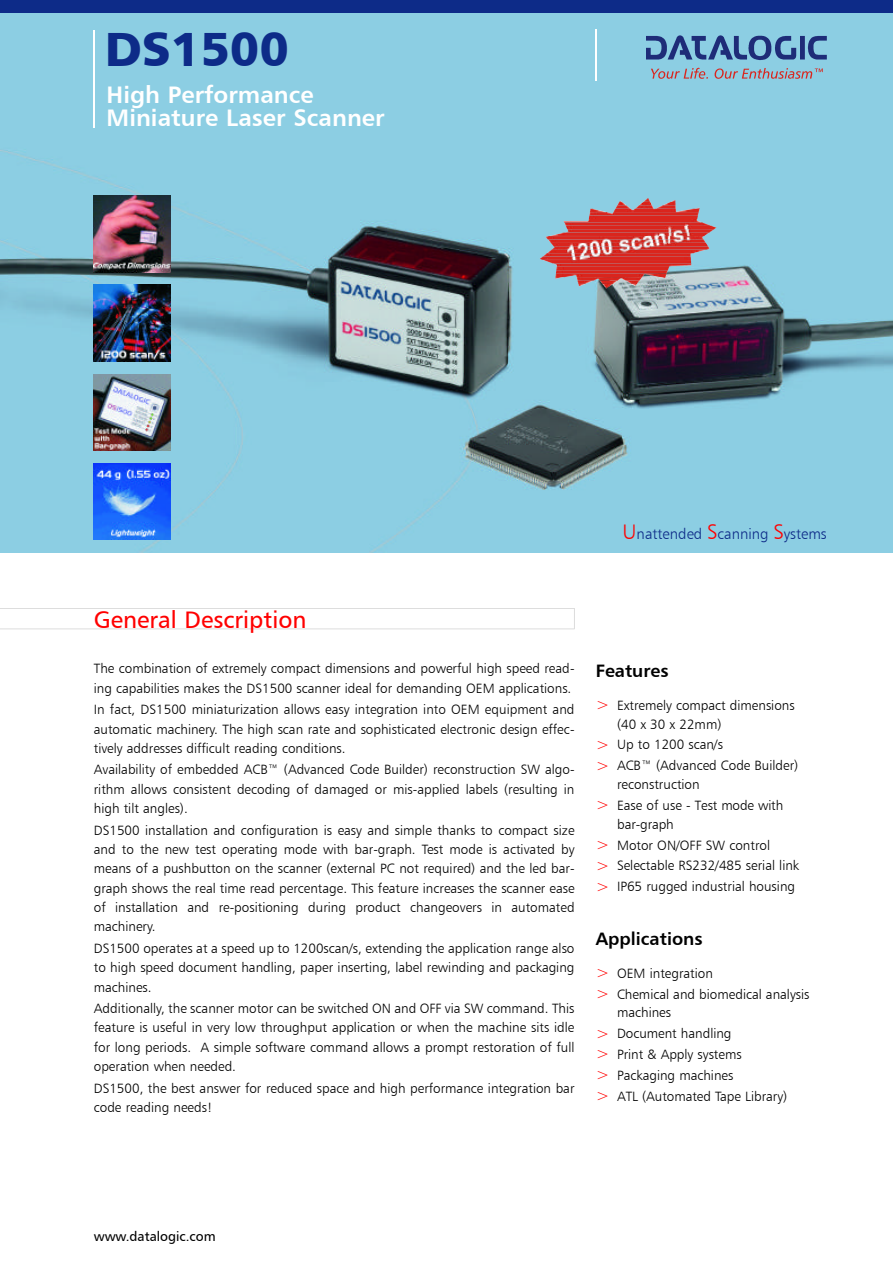
<style>
.page{position:relative;width:893px;height:1263px;background:#fff}
.page>*{position:absolute;margin:0;border:0;box-sizing:border-box;transform-origin:0 0}
.t1{font:48px "Humnst 777 Blk BT";color:#0d2b88}
.t2{font:700 24px/22.5px "Humnst 777 BT";color:#fff}
.t3{font:24px "Humnst 777 BT";color:#f00}
.t4{font:700 18px "Humnst 777 BT";color:#000}
.t5{font:15px "Humnst 777 Lt BT";color:#0d2b88}
.t6{font:13.5px/19.4px "Humnst 777 Lt BT";color:#000}
.t7{font:13.5px "Humnst 777 BT";color:#000}
.s1{font-size:21px;color:#f00}
.s2{font-family:"Humnst 777 BT";font-weight:700;font-size:18px}
.s3{font-size:16.5px;color:#f00}
</style>
<div class="page">
<img style="left:0;top:13px;width:892px;height:540px">
<div style="left:0;top:0;width:892px;height:13px;background:#0d2b88"></div>
<svg style="left:0;top:608px;width:574px;height:21px"></svg>
<img style="left:94px;top:196px;width:76px;height:76px">
<img style="left:94px;top:285px;width:76px;height:76px">
<img style="left:94px;top:374px;width:76px;height:76px">
<img style="left:94px;top:463px;width:76px;height:77px">
<hr style="left:595px;top:30px;width:1px;height:51px;background:#fff">
<hr style="left:93px;top:30px;width:1px;height:98px;background:#fff">
<svg style="left:647px;top:35px;width:179px;height:25px"></svg>
<svg style="left:651px;top:68px;width:57px;height:11px"></svg>
<svg style="left:714px;top:68px;width:108px;height:11px"></svg>
<img style="left:578px;top:284px;width:59px;height:3px">
<img style="left:577px;top:281px;width:62px;height:3px">
<img style="left:555px;top:274px;width:111px;height:7px">
<img style="left:556px;top:267px;width:113px;height:7px">
<img style="left:552px;top:263px;width:139px;height:4px">
<img style="left:543px;top:260px;width:148px;height:3px">
<img style="left:539px;top:257px;width:152px;height:3px">
<img style="left:542px;top:253px;width:150px;height:4px">
<img style="left:547px;top:250px;width:158px;height:3px">
<img style="left:551px;top:243px;width:158px;height:7px">
<img style="left:548px;top:240px;width:157px;height:3px">
<img style="left:545px;top:236px;width:158px;height:4px">
<img style="left:549px;top:233px;width:160px;height:3px">
<img style="left:564px;top:229px;width:150px;height:4px">
<img style="left:565px;top:226px;width:151px;height:3px">
<img style="left:564px;top:222px;width:147px;height:4px">
<img style="left:563px;top:219px;width:138px;height:3px">
<img style="left:589px;top:205px;width:110px;height:14px">
<img style="left:617px;top:202px;width:58px;height:3px">
<img style="left:619px;top:198px;width:56px;height:4px">
<h1 class="t1" style="left:105px;top:19px;width:185px">DS1500</h1>
<h2 class="t2" style="left:107px;top:83px;width:279px">High Performance<br>Miniature Laser Scanner</h2>
<h2 class="t3" style="left:94px;top:605px;width:214px">General Description</h2>
<p class="t5" style="left:622px;top:524px;width:206px"><span class="s1">U</span>nattended <span class="s1">S</span>canning <span class="s1">S</span>ystems</p>
<p class="t6" style="left:94px;top:659px;width:576px">The combination of extremely compact dimensions and powerful high speed read- <span class="s2">Features </span>ing capabilities makes the DS1500 scanner ideal for demanding OEM applications.</p>
<p class="t6" style="left:94px;top:700px;width:482px;text-align:justify">In fact, DS1500 miniaturization allows easy integration into OEM equipment and automatic machinery. The high scan rate and sophisticated electronic design effec&shy;tively addresses difficult reading conditions.</p>
<p class="t6" style="left:94px;top:760px;width:482px;text-align:justify">Availability of embedded ACB™ (Advanced Code Builder) reconstruction SW algo&shy;rithm allows consistent decoding of damaged or mis-applied labels (resulting in high tilt angles).</p>
<p class="t6" style="left:94px;top:820px;width:482px;text-align:justify">DS1500 installation and configuration is easy and simple thanks to compact size and to the new test operating mode with bar-graph. Test mode is activated by means of a pushbutton on the scanner (external PC not required) and the led bar&shy;graph shows the real time read percentage. This feature increases the scanner ease of installation and re-positioning during product changeovers in automated machinery.</p>
<p class="t6" style="left:94px;top:938px;width:482px;text-align:justify">DS1500 operates at a speed up to 1200scan/s, extending the application range also to high speed document handling, paper inserting, label rewinding and packaging machines.</p>
<p class="t6" style="left:94px;top:999px;width:482px;text-align:justify">Additionally, the scanner motor can be switched ON and OFF via SW command. This feature is useful in very low throughput application or when the machine sits idle for long periods. A simple software command allows a prompt restoration of full operation when needed.</p>
<p class="t6" style="left:94px;top:1078px;width:482px">DS1500, the best answer for reduced space and high performance integration bar code reading needs!</p>
<p class="t6" style="left:617px;top:696px;width:179px;line-height:18.8px;text-indent:-21px"><span class="s3">&gt;</span> Extremely compact dimensions (40 x 30 x 22mm)</p>
<p class="t6" style="left:595px;top:734px;width:204px;line-height:20.9px"><span class="s3">&gt;</span> Up to 1200 scan/s<br><span class="s3">&gt;</span> ACB™ (Advanced Code Builder)</p>
<p class="t6" style="left:595px;top:774px;width:189px;line-height:20.9px;text-indent:21px">reconstruction<br><span class="s3">&gt;</span> Ease of use - Test mode with</p>
<p class="t6" style="left:595px;top:813px;width:205px;line-height:20.9px;text-indent:21px">bar-graph<br><span class="s3">&gt;</span> Motor ON/OFF SW control<br><span class="s3">&gt;</span> Selectable RS232/485 serial link <span class="s3">&gt;</span> IP65 rugged industrial housing</p>
<h3 class="t4" style="left:595px;top:927px;width:108px">Applications</h3>
<p class="t6" style="left:595px;top:962px;width:215px;line-height:20.9px"><span class="s3">&gt;</span> OEM integration<br><span class="s3">&gt;</span> Chemical and biomedical analysis</p>
<p class="t6" style="left:595px;top:1002px;width:193px;line-height:20.9px;text-indent:21px">machines<br><span class="s3">&gt;</span> Document handling<br><span class="s3">&gt;</span> Print &amp; Apply systems<br><span class="s3">&gt;</span> Packaging machines<br><span class="s3">&gt;</span> ATL (Automated Tape Library)</p>
<p class="t7" style="left:94px;top:1228px;width:123px">www.datalogic.com</p>
</div>
